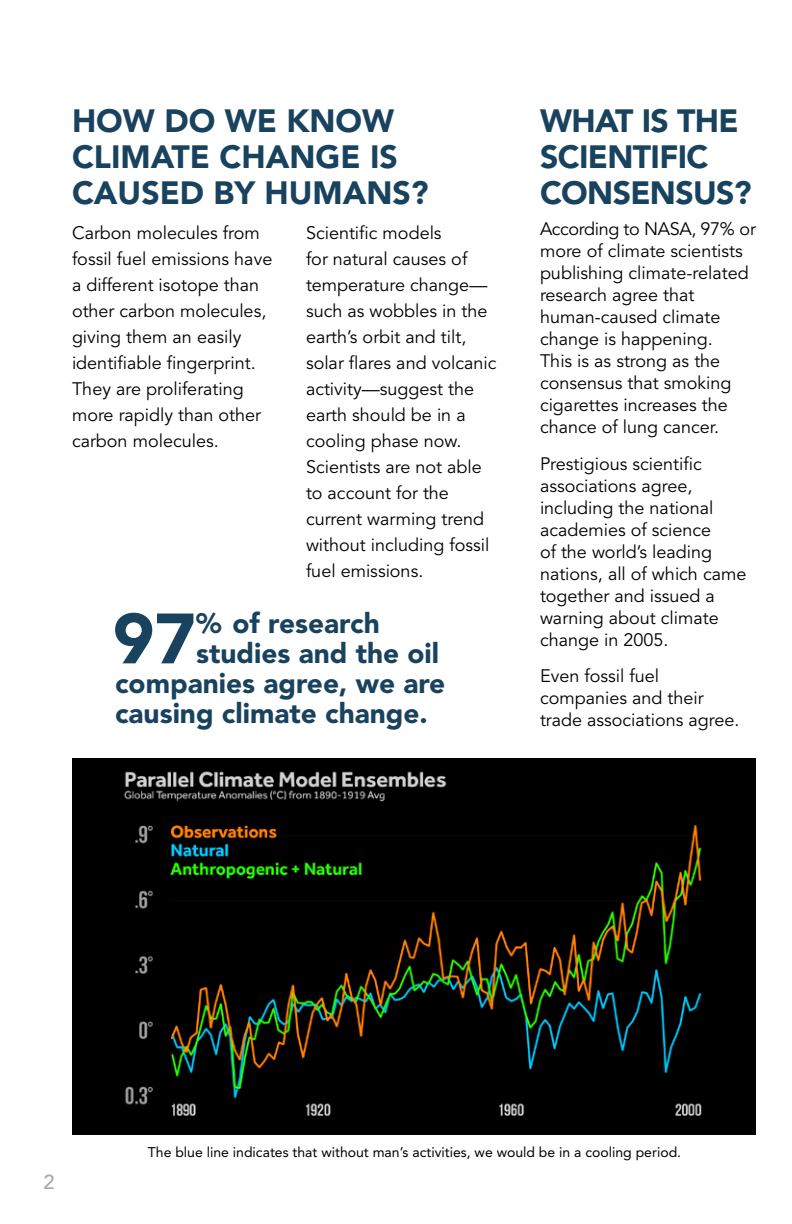
<style>
.page{position:relative;width:792px;height:1224px;background:#fff}
.page>*{position:absolute;margin:0;border:0;box-sizing:border-box;transform-origin:0 0}
.t1{font:900 70.4px "Avenir";color:#18425e}
.t2{font:900 32px/36px "Avenir";color:#18425e}
.t3{font:900 32px/36px "Avenir";letter-spacing:-.02em;color:#18425e}
.t4{font:900 28px "Avenir";color:#18425e}
.t5{font:500 20px "Avenir";color:#a7a9ac}
.t6{font:18px/26px "Avenir";color:#000}
.t7{font:14px "Avenir";color:#000}
</style>
<div class="page">
<img style="left:72px;top:759px;width:684px;height:376px">
<h2 class="t2" style="left:72px;top:103px;width:358px">HOW DO WE KNOW<br>CLIMATE CHANGE IS<br>CAUSED BY HUMANS?</h2>
<p class="t6" style="left:72px;top:221px;width:202px">Carbon molecules from fossil fuel emissions have a different isotope than other carbon molecules, giving them an easily identifiable fingerprint.<br>They are proliferating more rapidly than other carbon molecules.</p>
<p class="t6" style="left:306px;top:221px;width:192px">Scientific models<br>for natural causes of temperature change— such as wobbles in the earth’s orbit and tilt, solar flares and volcanic activity—suggest the earth should be in a cooling phase now.<br>Scientists are not able to account for the current warming trend without including fossil fuel emissions.</p>
<h1 class="t1" style="left:113px;top:596px;width:85px">97</h1>
<h3 class="t4" style="left:196px;top:607px;width:185px">% of research</h3>
<h3 class="t4" style="left:196px;top:637px;width:245px">studies and the oil</h3>
<h3 class="t4" style="left:115px;top:667px;width:332px">companies agree, we are</h3>
<h3 class="t4" style="left:115px;top:697px;width:314px">causing climate change.</h3>
<h2 class="t3" style="left:540px;top:103px;width:213px">WHAT IS THE<br>SCIENTIFIC<br>CONSENSUS?</h2>
<p class="t6" style="left:540px;top:219px;width:218px;line-height:22px">According to NASA, 97% or more of climate scientists publishing climate-related research agree that human-caused climate change is happening.<br>This is as strong as the consensus that smoking cigarettes increases the chance of lung cancer.</p>
<p class="t6" style="left:540px;top:453px;width:208px;line-height:22px">Prestigious scientific associations agree, including the national academies of science<br>of the world’s leading nations, all of which came together and issued a warning about climate change in 2005.</p>
<p class="t6" style="left:540px;top:665px;width:201px;line-height:22px">Even fossil fuel companies and their trade associations agree.</p>
<p class="t5" style="left:44px;top:1170px;width:13px">2</p>
<p class="t7" style="left:148px;top:1144px;width:535px">The blue line indicates that without man’s activities, we would be in a cooling period.</p>
</div>
